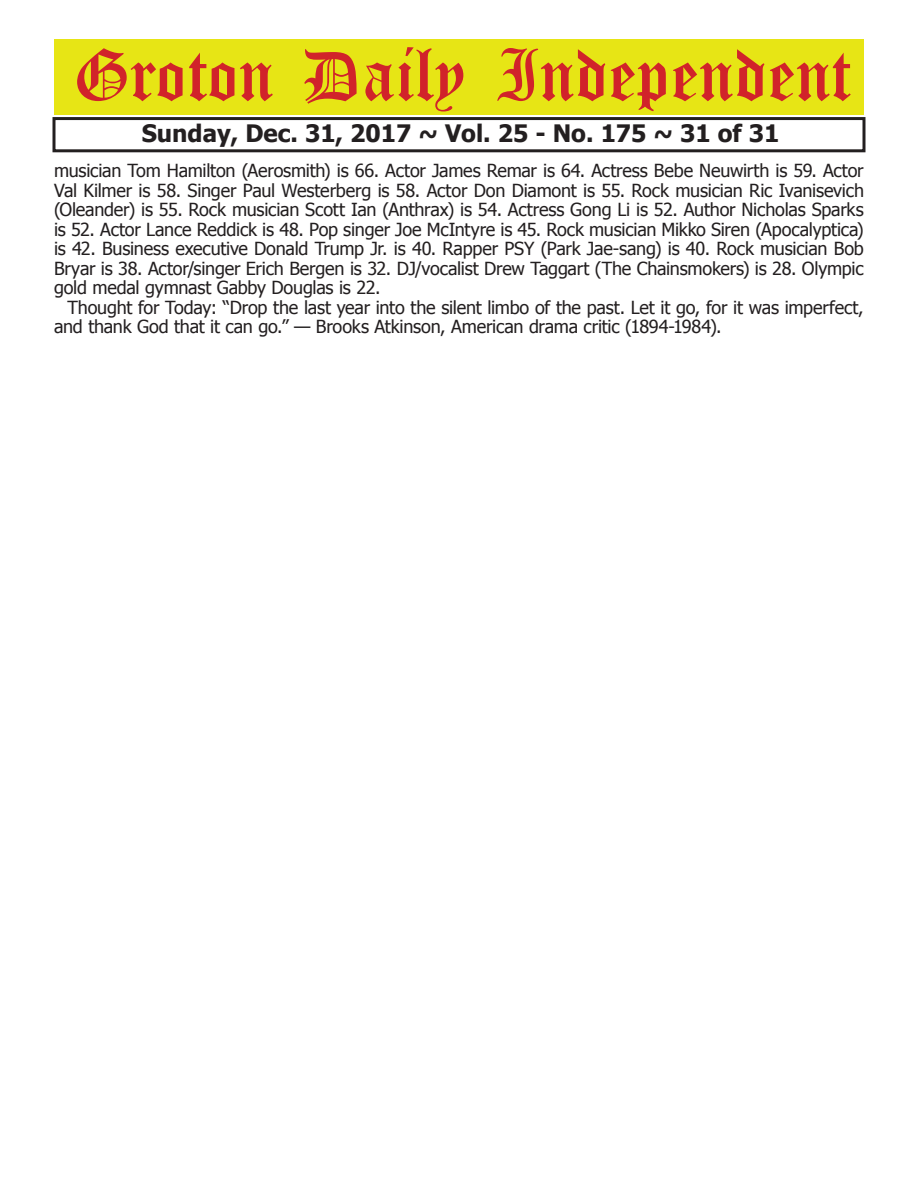
<style>
.page{position:relative;width:918px;height:1188px;background:#fff}
.page>*{position:absolute;margin:0;border:0;box-sizing:border-box;transform-origin:0 0}
.t1{font:54px "Old English Five";color:#d1232a}
.t2{font:700 24px "Tahoma";color:#231f20}
.t3{font:18px/19.5px "Tahoma";letter-spacing:-.01em;color:#231f20;text-align:justify}
</style>
<div class="page">
<div style="left:52px;top:117px;width:814px;height:35px;border:3px solid #231f20"></div>
<div style="left:54px;top:40px;width:810px;height:75px;background:#e7e515"></div>
<h1 class="t1" style="left:73px;top:50px;width:779px">Groton Daily Independent</h1>
<h2 class="t2" style="left:142px;top:116px;width:639px">Sunday, Dec. 31, 2017 ~ Vol. 25 - No. 175 ~ 31 of 31</h2>
<p class="t3" style="left:54px;top:160px;width:812px">musician Tom Hamilton (Aerosmith) is 66. Actor James Remar is 64. Actress Bebe Neuwirth is 59. Actor Val Kilmer is 58. Singer Paul Westerberg is 58. Actor Don Diamont is 55. Rock musician Ric Ivanisevich (Oleander) is 55. Rock musician Scott Ian (Anthrax) is 54. Actress Gong Li is 52. Author Nicholas Sparks is 52. Actor Lance Reddick is 48. Pop singer Joe McIntyre is 45. Rock musician Mikko Siren (Apocalyptica) is 42. Business executive Donald Trump Jr. is 40. Rapper PSY (Park Jae-sang) is 40. Rock musician Bob Bryar is 38. Actor/singer Erich Bergen is 32. DJ/vocalist Drew Taggart (The Chainsmokers) is 28. Olympic gold medal gymnast Gabby Douglas is 22.</p>
<p class="t3" style="left:54px;top:297px;width:811px;text-indent:14px">Thought for Today: “Drop the last year into the silent limbo of the past. Let it go, for it was imperfect, and thank God that it can go.” — Brooks Atkinson, American drama critic (1894-1984).</p>
</div>
